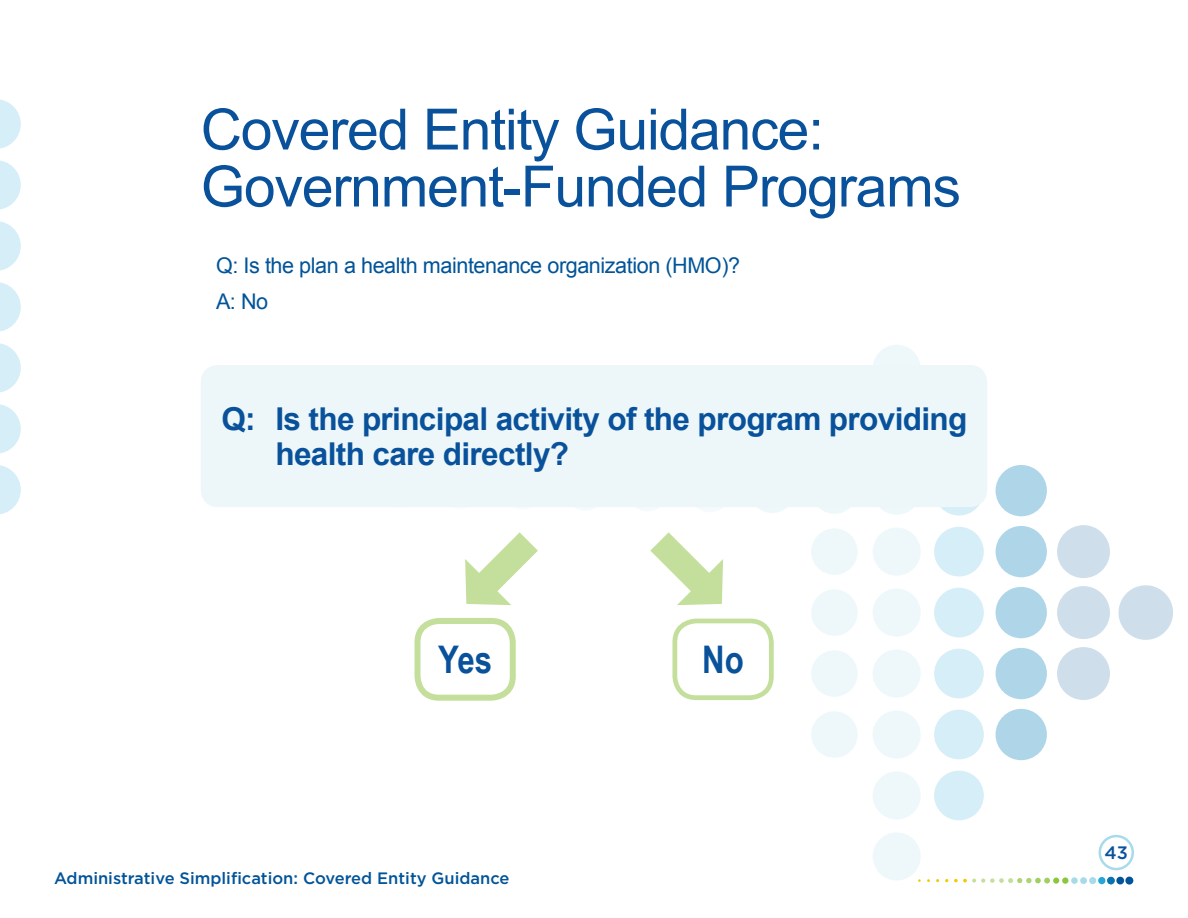
<style>
.page{position:relative;width:1188px;height:918px;background:#fff}
.page>*{position:absolute;margin:0;border:0;box-sizing:border-box;transform-origin:0 0}
.t1{font:57px/57px "Arial";letter-spacing:-.02em;color:#09529b}
.Paragraph_Style_1{font:700 38.1px "Arial Narrow";color:#09529b}
.Paragraph_Style_1-2{font:700 31.5px/34.5px "Arial";letter-spacing:-.02em;color:#09529b}
.Paragraph_Style_1-3{font:21.6px/36px "Arial";letter-spacing:-.02em;color:#015499}
.t2{font:500 18px "Gotham";color:#09529b}
.t3{font:500 16.5px "Gotham";color:#015499}
</style>
<div class="page">
<div style="left:811px;top:589px;width:47px;height:47px;background:#eef8fb;border-radius:50%"></div>
<div style="left:873px;top:589px;width:48px;height:48px;background:#eef8fb;border-radius:50%"></div>
<div style="left:934px;top:588px;width:50px;height:49px;background:#d5eef7;border-radius:50%"></div>
<div style="left:1057px;top:586px;width:53px;height:53px;background:#cfdeeb;border-radius:50%"></div>
<svg style="left:1118px;top:585px;width:55px;height:55px"></svg>
<div style="left:811px;top:650px;width:47px;height:47px;background:#eef8fb;border-radius:50%"></div>
<div style="left:873px;top:649px;width:48px;height:49px;background:#eef8fb;border-radius:50%"></div>
<div style="left:934px;top:649px;width:50px;height:49px;background:#d5eef7;border-radius:50%"></div>
<div style="left:1057px;top:647px;width:53px;height:53px;background:#cfdeeb;border-radius:50%"></div>
<div style="left:811px;top:711px;width:47px;height:47px;background:#eef8fb;border-radius:50%"></div>
<div style="left:873px;top:710px;width:48px;height:49px;background:#eef8fb;border-radius:50%"></div>
<div style="left:934px;top:710px;width:50px;height:49px;background:#d5eef7;border-radius:50%"></div>
<div style="left:873px;top:771px;width:48px;height:49px;background:#eef8fb;border-radius:50%"></div>
<div style="left:873px;top:832px;width:48px;height:49px;background:#eef8fb;border-radius:50%"></div>
<div style="left:934px;top:771px;width:50px;height:49px;background:#d5eef7;border-radius:50%"></div>
<div style="left:811px;top:528px;width:47px;height:47px;background:#eef8fb;border-radius:50%"></div>
<div style="left:873px;top:528px;width:48px;height:48px;background:#eef8fb;border-radius:50%"></div>
<div style="left:934px;top:527px;width:50px;height:49px;background:#d5eef7;border-radius:50%"></div>
<div style="left:1057px;top:525px;width:53px;height:53px;background:#cfdeeb;border-radius:50%"></div>
<div style="left:381px;top:473px;width:35px;height:35px;background:#f8fcfc;border-radius:50%"></div>
<div style="left:442px;top:472px;width:37px;height:37px;background:#f6fbfc;border-radius:50%"></div>
<div style="left:504px;top:471px;width:38px;height:39px;background:#f6fbfc;border-radius:50%"></div>
<div style="left:565px;top:471px;width:40px;height:40px;background:#f5fafc;border-radius:50%"></div>
<div style="left:627px;top:470px;width:41px;height:41px;background:#f5fafc;border-radius:50%"></div>
<div style="left:688px;top:469px;width:44px;height:43px;background:#f5fafc;border-radius:50%"></div>
<div style="left:750px;top:468px;width:45px;height:45px;background:#eef8fb;border-radius:50%"></div>
<div style="left:811px;top:467px;width:47px;height:47px;background:#eef8fb;border-radius:50%"></div>
<div style="left:873px;top:467px;width:48px;height:48px;background:#eef8fb;border-radius:50%"></div>
<svg style="left:934px;top:466px;width:50px;height:50px"></svg>
<div style="left:873px;top:345px;width:48px;height:48px;background:#eef8fb;border-radius:50%"></div>
<div style="left:996px;top:587px;width:51px;height:51px;background:#aed6e8;border-radius:50%"></div>
<div style="left:996px;top:648px;width:51px;height:51px;background:#aed6e8;border-radius:50%"></div>
<div style="left:996px;top:709px;width:51px;height:51px;background:#aed6e8;border-radius:50%"></div>
<div style="left:996px;top:526px;width:51px;height:51px;background:#aed6e8;border-radius:50%"></div>
<div style="left:996px;top:465px;width:51px;height:51px;background:#aed6e8;border-radius:50%"></div>
<div style="left:1116px;top:877px;width:8px;height:7px;background:#015499;border-radius:50%"></div>
<div style="left:1125px;top:877px;width:8px;height:8px;background:#015499;border-radius:50%"></div>
<svg style="left:954px;top:878px;width:105px;height:6px"></svg>
<div style="left:1062px;top:877px;width:7px;height:7px;background:#8bc63e;border-radius:50%"></div>
<div style="left:1071px;top:877px;width:7px;height:7px;background:#a7dbeb;border-radius:50%"></div>
<div style="left:1080px;top:877px;width:7px;height:7px;background:#a7dbeb;border-radius:50%"></div>
<div style="left:1089px;top:877px;width:7px;height:7px;background:#a7dbeb;border-radius:50%"></div>
<div style="left:1098px;top:877px;width:7px;height:7px;background:#24a6d9;border-radius:50%"></div>
<div style="left:1107px;top:877px;width:8px;height:7px;background:#0873ac;border-radius:50%"></div>
<div style="left:1099px;top:835px;width:35px;height:35px;border:2px solid #a7dbeb;border-radius:50%"></div>
<svg style="left:0;top:282px;width:21px;height:50px"></svg>
<svg style="left:0;top:343px;width:21px;height:50px"></svg>
<svg style="left:0;top:404px;width:21px;height:49px"></svg>
<svg style="left:0;top:465px;width:21px;height:49px"></svg>
<svg style="left:0;top:221px;width:21px;height:50px"></svg>
<svg style="left:0;top:160px;width:21px;height:50px"></svg>
<svg style="left:0;top:99px;width:21px;height:50px"></svg>
<div style="left:201px;top:365px;width:786px;height:142px;background:#edf7fa;border-radius:17px"></div>
<svg style="left:465px;top:532px;width:73px;height:73px"></svg>
<div style="left:415px;top:618px;width:101px;height:83px;border:6px solid #c4df9b;border-radius:21px"></div>
<svg style="left:650px;top:532px;width:73px;height:73px"></svg>
<div style="left:672px;top:619px;width:102px;height:81px;border:5px solid #c4df9b;border-radius:21px"></div>
<h2 class="t1" style="left:201px;top:102px;width:762px">Covered Entity Guidance:<br>Government-Funded Programs</h2>
<p class="Paragraph_Style_1-3" style="left:216px;top:248px;width:526px">Q: Is the plan a health maintenance organization (HMO)?<br>A: No</p>
<p class="Paragraph_Style_1-2" style="left:275px;top:403px;width:694px;text-indent:-54px">Q: Is the principal activity of the program providing health care directly?</p>
<p class="Paragraph_Style_1" style="left:438px;top:631px;width:55px">Yes</p>
<p class="Paragraph_Style_1" style="left:702px;top:631px;width:43px">No</p>
<p class="t3" style="left:54px;top:868px;width:457px">Administrative Simplification: Covered Entity Guidance</p>
<p class="t2" style="left:1104px;top:842px;width:25px">43</p>
</div>
